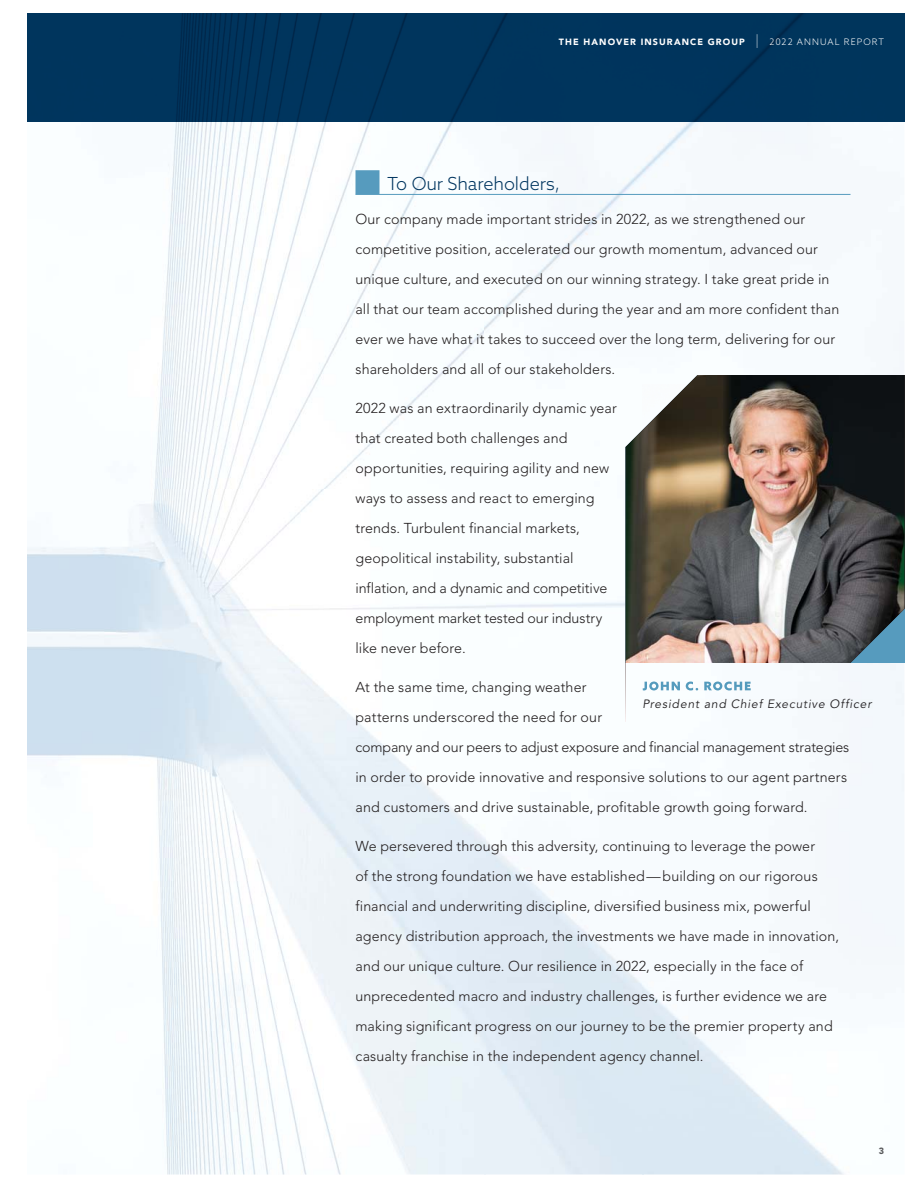
<style>
.page{position:relative;width:918px;height:1188px;background:#fff}
.page>*{position:absolute;margin:0;border:0;box-sizing:border-box;transform-origin:0 0}
.t1{font:300 18px "Azo Sans";letter-spacing:-.005em;color:#00355f}
.t2{font:300 14.25px/30px "Avenir LT Std";letter-spacing:.01em;color:#231f20}
.t3{font:italic 12px "Avenir LT Std";letter-spacing:.07em;color:#211f20}
.t4{font:900 9px "Avenir LT Std";letter-spacing:.12em;color:#fff}
.t5{font:900 9px "Avenir LT Std";color:#58595b}
.s1{font-family:"Azo Sans";font-weight:300;font-size:13.5px}
.s2{font-family:"Azo Sans";font-weight:300}
.s3{color:#201e20}
.s4{color:#201d20}
.s5{color:#1f1d20}
.s6{color:#1f1d1f}
.s7{color:#1e1c1f}
.s8{color:#1d1c1f}
</style>
<div class="page">
<img style="left:27px;top:122px;width:458px;height:1053px">
<img style="left:485px;top:122px;width:419px;height:253px">
<img style="left:485px;top:446px;width:157px;height:729px">
<div style="left:27px;top:14px;width:878px;height:108px;background:#00355d"></div>
<div style="left:356px;top:170px;width:24px;height:24px;background:#569bbe"></div>
<hr style="left:356px;top:194px;width:495px;height:1px;background:#569bbe">
<img style="left:643px;top:682px;width:108px;height:8px">
<img style="left:626px;top:375px;width:279px;height:288px">
<img style="left:626px;top:663px;width:1px;height:59px">
<p class="t4" style="left:559px;top:36px;width:327px">THE HANOVER INSURANCE GROUP <span class="s1">|</span> <span class="s2">2022 ANNUAL REPORT</span></p>
<p class="t1" style="left:387px;top:173px;width:175px">To Our Shareholders,</p>
<p class="t2" style="left:356px;top:205px;width:485px">Our company made important strides in 2022, as we strengthened our competitive position, accelerated our growth momentum, advanced our unique culture, and executed on our winning strategy. I take great pride in all that our team accomplished during the year and am more confident than ever we have what it takes to succeed over the long term, delivering for our shareholders and all of our stakeholders.</p>
<p class="t2" style="left:356px;top:394px;width:263px">2022 was an extraordinarily dynamic year that created both challenges and opportunities, requiring agility and new ways to assess and react to emerging trends. Turbulent financial markets, geopolitical instability, substantial inflation, and a dynamic and competitive employment market tested our industry like never before.</p>
<p class="t2" style="left:356px;top:673px;width:495px">At the same time, changing weather<br>patterns underscored the need for our<br>company and our peers to adjust exposure and financial management strategies in order to provide innovative and responsive solutions to our agent partners and customers and drive sustainable, profitable growth going forward.</p>
<p class="t2" style="left:356px;top:832px;width:485px">We persevered through this adversity, continuing to leverage the power<br>of the strong foundation we have established — building on our rigorous financial and underwriting discipline, diversified business mix, powerful agency distribution approach, the investments we have made in innovation, and our unique culture. Our resilience in 2022, especially in the face of unprecedented macro and industry challenges, is further evidence we are making significant progress on our journey to be the premier property and casualty franchise in the independent agency channel.</p>
<p class="t3" style="left:643px;top:697px;width:230px">President <span class="s3">and C</span><span class="s4">hie</span><span class="s5">f Exec</span><span class="s6">uti</span><span class="s7">ve Office</span><span class="s8">r</span></p>
<p class="t5" style="left:879px;top:1146px;width:7px">3</p>
</div>
